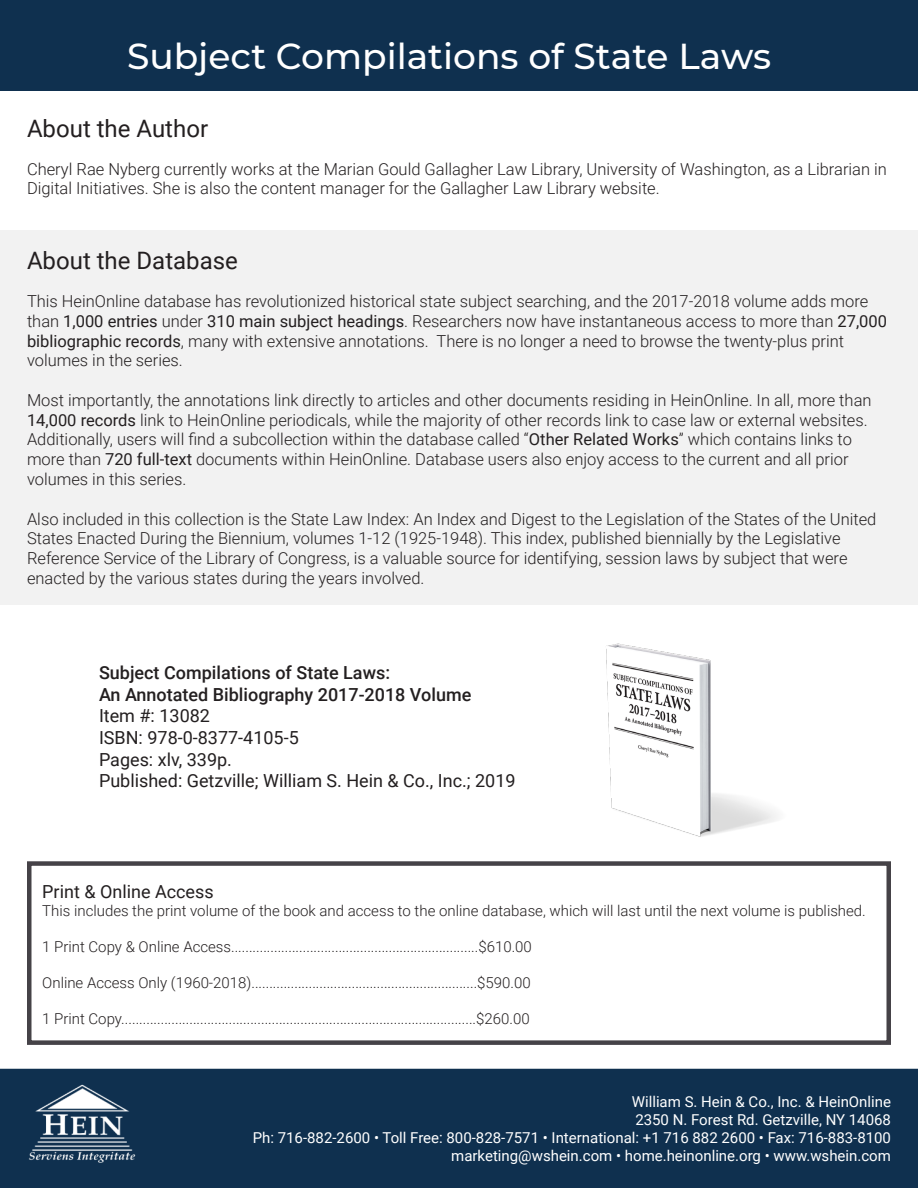
<style>
.page{position:relative;width:918px;height:1188px;background:#fff}
.page>*{position:absolute;margin:0;border:0;box-sizing:border-box;transform-origin:0 0}
.t1{font:500 36px "Montserrat";color:#fff}
.t2{font:24px "Roboto";color:#231f20}
.t3{font:18px/21.6px "Roboto";color:#231f20}
.t4{font:500 18px/21.6px "Roboto";color:#231f20}
.t5{font:300 16.5px/19.8px "Roboto";color:#231f20}
.t6{font:300 15px "Roboto";color:#231f20}
.t7{font:15px/18px "Roboto";color:#fff;text-align:right}
.s1{font-weight:400}
</style>
<div class="page">
<div style="left:0;top:230px;width:918px;height:375px;background:#f2f2f2"></div>
<div style="left:0;top:0;width:918px;height:91px;background:#0f304f"></div>
<div style="left:0;top:1069px;width:918px;height:119px;background:#0f304f"></div>
<img style="left:20px;top:1074px;width:126px;height:97px">
<div style="left:27px;top:861px;width:864px;height:184px;border:4px solid #454247"></div>
<img style="left:606px;top:643px;width:171px;height:194px">
<h1 class="t1" style="left:127px;top:31px;width:646px">Subject Compilations of State Laws</h1>
<h2 class="t2" style="left:27px;top:111px;width:183px">About the Author</h2>
<p class="t5" style="left:27px;top:158px;width:861px">Cheryl Rae Nyberg currently works at the Marian Gould Gallagher Law Library, University of Washington, as a Librarian in<br>Digital Initiatives. She is also the content manager for the Gallagher Law Library website.</p>
<h2 class="t2" style="left:27px;top:244px;width:212px">About the Database</h2>
<p class="t5" style="left:27px;top:291px;width:862px">This HeinOnline database has revolutionized historical state subject searching, and the 2017-2018 volume adds more than <span class="s1">1,000 entries</span> under <span class="s1">310 main subject headings</span>. Researchers now have instantaneous access to more than <span class="s1">27,000 bibliographic records</span>, many with extensive annotations. There is no longer a need to browse the twenty-plus print volumes in the series.</p>
<p class="t5" style="left:27px;top:390px;width:846px">Most importantly, the annotations link directly to articles and other documents residing in HeinOnline. In all, more than <span class="s1">14,000 records</span> link to HeinOnline periodicals, while the majority of other records link to case law or external websites.<br>Additionally, users will find a subcollection within the database called “<span class="s1">Other Related Works</span>” which contains links to more than <span class="s1">720 full-text</span> documents within HeinOnline. Database users also enjoy access to the current and all prior volumes in this series.</p>
<p class="t5" style="left:27px;top:508px;width:851px">Also included in this collection is the State Law Index: An Index and Digest to the Legislation of the States of the United States Enacted During the Biennium, volumes 1-12 (1925-1948). This index, published biennially by the Legislative Reference Service of the Library of Congress, is a valuable source for identifying, session laws by subject that were enacted by the various states during the years involved.</p>
<p class="t4" style="left:99px;top:661px;width:374px">Subject Compilations of State Laws:<br>An Annotated Bibliography 2017-2018 Volume</p>
<p class="t3" style="left:99px;top:705px;width:418px">Item #: 13082<br>ISBN: 978-0-8377-4105-5<br>Pages: xlv, 339p.<br>Published: Getzville; William S. Hein &amp; Co., Inc.; 2019</p>
<p class="t3" style="left:42px;top:880px;width:173px">Print &amp; Online Access</p>
<p class="t6" style="left:42px;top:900px;width:825px">This includes the print volume of the book and access to the online database, which will last until the next volume is published.</p>
<p class="t6" style="left:42px;top:936px;width:491px">1 Print Copy &amp; Online Access.....................................................................$610.00</p>
<p class="t6" style="left:42px;top:972px;width:490px">Online Access Only (1960-2018)...............................................................$590.00</p>
<p class="t6" style="left:42px;top:1008px;width:489px">1 Print Copy...................................................................................................$260.00</p>
<p class="t7" style="left:253px;top:1092px;width:640px">William S. Hein &amp; Co., Inc. &amp; HeinOnline<br>2350 N. Forest Rd. Getzville, NY 14068<br>Ph: 716-882-2600 • Toll Free: 800-828-7571 • International: +1 716 882 2600 • Fax: 716-883-8100 marketing@wshein.com • home.heinonline.org • www.wshein.com</p>
</div>
